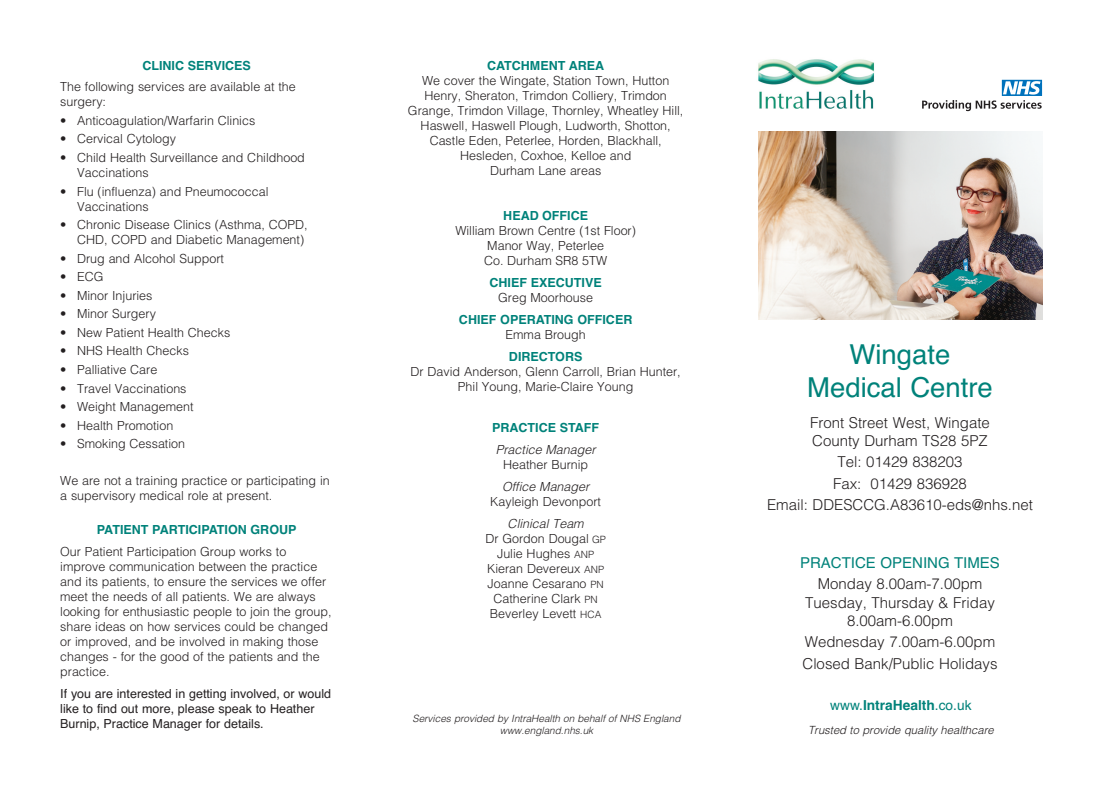
<style>
.page{position:relative;width:1102px;height:794px;background:#fff}
.page>*{position:absolute;margin:0;border:0;box-sizing:border-box;transform-origin:0 0}
.t1{font:27.5px/33px "Helvetica";color:#00827a;text-align:center}
.t2{font:300 15px/18px "Helvetica";color:#231f20}
.t3{font:15px "Helvetica";color:#00827a}
.t4{font:700 13.75px "Helvetica";color:#00827a}
.t5{font:300 12.5px/15px "Helvetica";color:#231f20}
.t6{font:700 12.5px "Helvetica";color:#00827a}
.t7{font:12.5px/15px "Helvetica";color:#231f20}
.t8{font:italic 300 12.5px "Helvetica";color:#231f20}
.t9{font:italic 300 11.25px "Helvetica";color:#231f20}
.t10{font:italic 300 10px/12px "Helvetica";color:#231f20;text-align:center}
.s1{font-style:italic}
.s2{font-size:10px}
.s3{font-weight:400}
</style>
<div class="page">
<img style="left:758px;top:59px;width:116px;height:49px">
<img style="left:758px;top:132px;width:284px;height:187px">
<svg style="left:922px;top:80px;width:120px;height:31px"></svg>
<p class="t6" style="left:142px;top:58px;width:110px">CLINIC SERVICES</p>
<p class="t5" style="left:60px;top:78px;width:237px">The following services are available at the surgery:</p>
<p class="t5" style="left:60px;top:112px;width:197px">• Anticoagulation/Warfarin Clinics</p>
<p class="t5" style="left:60px;top:131px;width:117px">• Cervical Cytology</p>
<p class="t5" style="left:77px;top:149px;width:229px;text-indent:-17px">• Child Health Surveillance and Childhood<br>Vaccinations</p>
<p class="t5" style="left:77px;top:183px;width:193px;text-indent:-17px">• Flu (influenza) and Pneumococcal<br>Vaccinations</p>
<p class="t5" style="left:60px;top:216px;width:249px;text-align:right">• Chronic Disease Clinics (Asthma, COPD,<br>CHD, COPD and Diabetic Management)</p>
<p class="t5" style="left:60px;top:250px;width:165px">• Drug and Alcohol Support</p>
<p class="t5" style="left:60px;top:268px;width:45px">• ECG</p>
<p class="t5" style="left:60px;top:287px;width:94px">• Minor Injuries</p>
<p class="t5" style="left:60px;top:305px;width:97px">• Minor Surgery</p>
<p class="t5" style="left:60px;top:324px;width:172px">• New Patient Health Checks</p>
<p class="t5" style="left:60px;top:342px;width:130px">• NHS Health Checks</p>
<p class="t5" style="left:60px;top:361px;width:99px">• Palliative Care</p>
<p class="t5" style="left:60px;top:380px;width:128px">• Travel Vaccinations</p>
<p class="t5" style="left:60px;top:398px;width:135px">• Weight Management</p>
<p class="t5" style="left:60px;top:417px;width:115px">• Health Promotion</p>
<p class="t5" style="left:60px;top:435px;width:126px">• Smoking Cessation</p>
<p class="t5" style="left:60px;top:472px;width:271px">We are not a training practice or participating in a supervisory medical role at present.</p>
<p class="t6" style="left:97px;top:522px;width:201px">PATIENT PARTICIPATION GROUP</p>
<p class="t5" style="left:60px;top:543px;width:273px">Our Patient Participation Group works to improve communication between the practice and its patients, to ensure the services we offer meet the needs of all patients. We are always looking for enthusiastic people to join the group, share ideas on how services could be changed or improved, and be involved in making those changes - for the good of the patients and the practice.</p>
<p class="t7" style="left:60px;top:686px;width:272px">If you are interested in getting involved, or would like to find out more, please speak to Heather<br>Burnip, Practice Manager for details.</p>
<p class="t6" style="left:487px;top:58px;width:119px">CATCHMENT AREA</p>
<p class="t5" style="left:408px;top:72px;width:277px;text-align:center">We cover the Wingate, Station Town, Hutton Henry, Sheraton, Trimdon Colliery, Trimdon Grange, Trimdon Village, Thornley, Wheatley Hill, Haswell, Haswell Plough, Ludworth, Shotton, Castle Eden, Peterlee, Horden, Blackhall, Hesleden, Coxhoe, Kelloe and<br>Durham Lane areas</p>
<p class="t6" style="left:503px;top:208px;width:86px">HEAD OFFICE</p>
<p class="t5" style="left:455px;top:222px;width:182px;text-align:center">William Brown Centre (1st Floor)<br>Manor Way, Peterlee<br>Co. Durham SR8 5TW</p>
<p class="t6" style="left:490px;top:275px;width:114px">CHIEF EXECUTIVE</p>
<p class="t5" style="left:498px;top:289px;width:96px">Greg Moorhouse</p>
<p class="t6" style="left:459px;top:313px;width:175px">CHIEF OPERATING OFFICER</p>
<p class="t5" style="left:506px;top:326px;width:82px">Emma Brough</p>
<p class="t6" style="left:509px;top:350px;width:75px">DIRECTORS</p>
<p class="t5" style="left:411px;top:363px;width:272px;text-align:center">Dr David Anderson, Glenn Carroll, Brian Hunter,<br>Phil Young, Marie-Claire Young</p>
<p class="t6" style="left:492px;top:420px;width:109px">PRACTICE STAFF</p>
<p class="t8" style="left:496px;top:439px;width:101px">Practice Manager</p>
<p class="t5" style="left:503px;top:456px;width:87px">Heather Burnip</p>
<p class="t8" style="left:502px;top:476px;width:89px">Office Manager</p>
<p class="t5" style="left:490px;top:493px;width:112px">Kayleigh Devonport</p>
<p class="t5" style="left:485px;top:515px;width:122px;text-align:center"><span class="s1">Clinical Team<br></span>Dr Gordon Dougal <span class="s2">GP<br></span>Julie Hughes <span class="s2">ANP<br></span>Kieran Devereux <span class="s2">ANP<br></span>Joanne Cesarano <span class="s2">PN<br></span>Catherine Clark <span class="s2">PN<br></span>Beverley Levett <span class="s2">HCA</span></p>
<p class="t10" style="left:413px;top:712px;width:269px">Services provided by IntraHealth on behalf of NHS England www.england.nhs.uk</p>
<h1 class="t1" style="left:807px;top:338px;width:187px">Wingate<br>Medical Centre</h1>
<p class="t2" style="left:810px;top:412px;width:181px">Front Street West, Wingate<br>County Durham TS28 5PZ</p>
<p class="t2" style="left:767px;top:450px;width:267px;line-height:21.5px;text-align:center">Tel: 01429 838203<br>Fax: 01429 836928<br>Email: DDESCCG.A83610-eds@nhs.net</p>
<p class="t3" style="left:800px;top:554px;width:201px">PRACTICE OPENING TIMES</p>
<p class="t2" style="left:805px;top:574px;width:191px;text-align:center">Monday 8.00am-7.00pm<br>Tuesday, Thursday &amp; Friday<br>8.00am-6.00pm</p>
<p class="t2" style="left:802px;top:630px;width:197px;line-height:21.5px">Wednesday 7.00am-6.00pm<br>Closed Bank/Public Holidays</p>
<p class="t4" style="left:830px;top:697px;width:143px"><span class="s3">www.</span>IntraHealth<span class="s3">.co.uk</span></p>
<p class="t9" style="left:808px;top:720px;width:187px">Trusted to provide quality healthcare</p>
</div>
